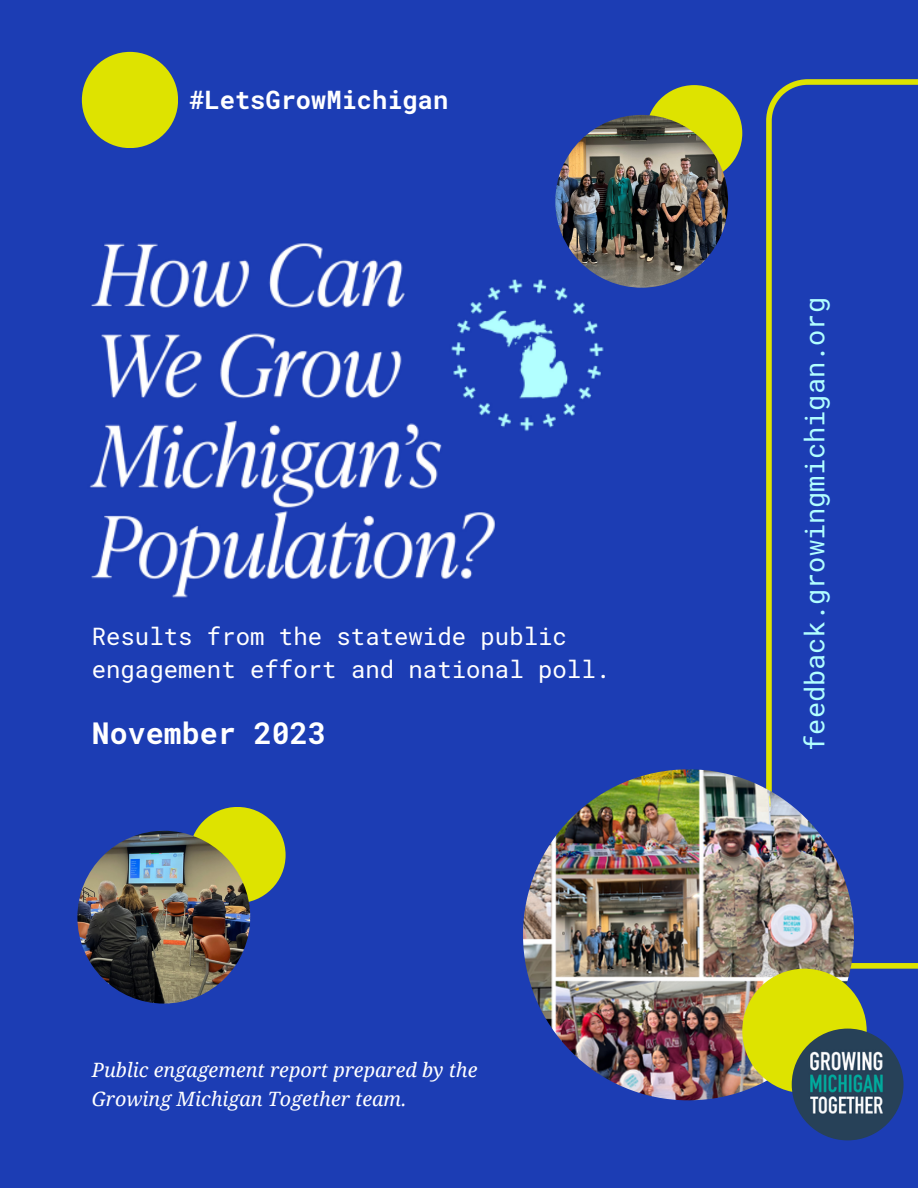
<style>
.page{position:relative;width:918px;height:1188px;background:#1c3db4}
.page>*{position:absolute;margin:0;border:0;box-sizing:border-box;transform-origin:0 0}
.t1{font:700 30px "Roboto Mono";color:#fff}
.t2{font:27px "Roboto Mono";color:#b2ffff}
.t3{font:700 25.35px "Roboto Mono";color:#fff}
.t4{font:24px/32.7px "Roboto Mono";color:#fff}
.t5{font:italic 19.8px "Noto Serif";color:#fff}
</style>
<div class="page">
<svg style="left:766px;top:79px;width:152px;height:890px"></svg>
<img style="left:92px;top:62px;width:76px;height:76px">
<img style="left:90px;top:243px;width:514px;height:355px">
<div style="left:82px;top:52px;width:96px;height:96px;background:#dee300;border-radius:50%"></div>
<img style="left:523px;top:769px;width:331px;height:331px;border-radius:50%">
<div style="left:742px;top:969px;width:125px;height:124px;background:#dee300;border-radius:50%"></div>
<div style="left:189px;top:807px;width:97px;height:96px;background:#dee300;border-radius:50%"></div>
<img style="left:77px;top:831px;width:173px;height:173px;border-radius:50%">
<div style="left:646px;top:85px;width:96px;height:96px;background:#dee300;border-radius:50%"></div>
<img style="left:555px;top:115px;width:173px;height:173px;border-radius:50%">
<img style="left:792px;top:1029px;width:112px;height:111px;border-radius:50%">
<p class="t3" style="left:189px;top:83px;width:260px">#LetsGrowMichigan</p>
<p class="t4" style="left:92px;top:620px;width:520px">Results from the statewide public engagement effort and national poll.</p>
<p class="t1" style="left:92px;top:712px;width:235px">November 2023</p>
<p class="t5" style="left:92px;top:1055px;width:387px">Public engagement report prepared by the</p>
<p class="t5" style="left:92px;top:1085px;width:316px">Growing Michigan Together team.</p>
<p class="t2" style="left:796px;top:751px;width:455px;rotate:-90deg">feedback.growingmichigan.org</p>
</div>
